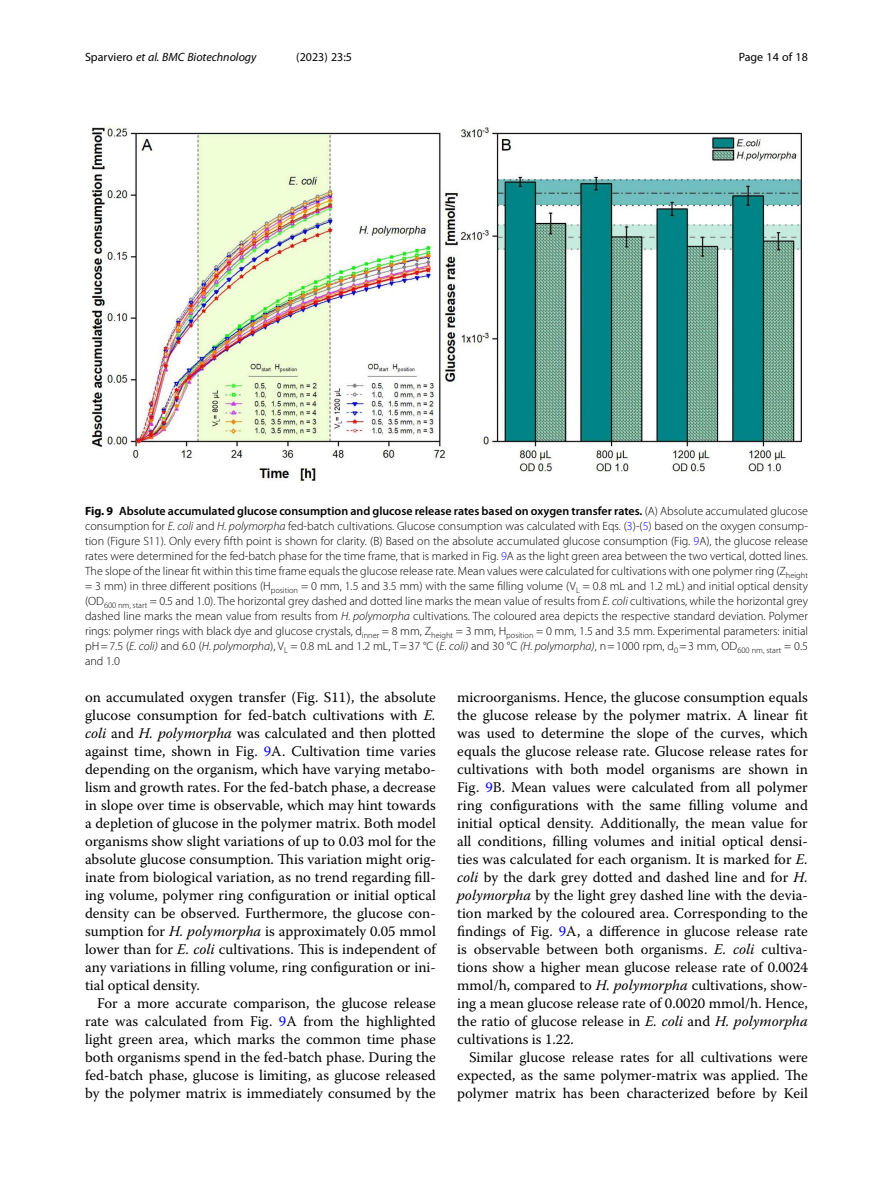
<style>
.page{position:relative;width:893px;height:1191px;background:#fff}
.page>*{position:absolute;margin:0;border:0;box-sizing:border-box;transform-origin:0 0}
.Body_Text_Indent{font:14.7px/18px "Warnock Pro";color:#000;text-align:justify}
.Body_Text{font:14.7px/18px "Warnock Pro";color:#000;text-align:justify}
.Figure_Caption{font:300 12px/15px "Myriad Pro";color:#000;text-align:justify}
.t1{font:italic 12px "Myriad Pro";color:#000}
.t2{font:12px "Myriad Pro";color:#000}
.s1{font-style:normal}
.s2{font-weight:700}
.s3{font-weight:600}
.s4{font-style:italic}
.s5{color:#00f}
</style>
<div class="page">
<img style="left:91px;top:126px;width:711px;height:356px">
<p class="t1" style="left:85px;top:50px;width:173px"><span class="s1">Sparviero</span> et al. BMC Biotechnology</p>
<p class="t2" style="left:296px;top:50px;width:57px">(2023) 23:5</p>
<p class="t2" style="left:739px;top:50px;width:71px">Page 14 of 18</p>
<p class="Figure_Caption" style="left:85px;top:503px;width:724px"><span class="s2">Fig. 9</span> <span class="s3">Absolute accumulated glucose consumption and glucose release rates based on oxygen transfer rates.</span> (A) Absolute accumulated glucose consumption for <span class="s4">E. coli</span> and <span class="s4">H. polymorpha</span> fed-batch cultivations. Glucose consumption was calculated with Eqs. (<span class="s5">3</span>)-(<span class="s5">5</span>) based on the oxygen consump&shy;tion (Figure S11). Only every fifth point is shown for clarity. (B) Based on the absolute accumulated glucose consumption (Fig. <span class="s5">9</span>A), the glucose release rates were determined for the fed-batch phase for the time frame, that is marked in Fig. <span class="s5">9</span>A as the light green area between the two vertical, dotted lines.<br>The slope of the linear fit within this time frame equals the glucose release rate. Mean values were calculated for cultivations with one polymer ring (Z<sub>height </sub>= 3 mm) in three different positions (H<sub>position</sub> = 0 mm, 1.5 and 3.5 mm) with the same filling volume (V<sub>L</sub> = 0.8 mL and 1.2 mL) and initial optical density (OD<sub>600</sub> <sub>nm,</sub> <sub>start</sub> = 0.5 and 1.0). The horizontal grey dashed and dotted line marks the mean value of results from <span class="s4">E. coli</span> cultivations, while the horizontal grey dashed line marks the mean value from results from <span class="s4">H. polymorpha</span> cultivations. The coloured area depicts the respective standard deviation. Polymer rings: polymer rings with black dye and glucose crystals, d<sub>inner</sub> = 8 mm, Z<sub>height</sub> = 3 mm, H<sub>position</sub> = 0 mm, 1.5 and 3.5 mm. Experimental parameters: initial pH=7.5 (<span class="s4">E. coli)</span> and 6.0 (<span class="s4">H. polymorpha</span>), V<sub>L</sub> = 0.8 mL and 1.2 mL, T=37 °C (<span class="s4">E. coli)</span> and 30 °C <span class="s4">(H. polymorpha)</span>, n=1000 rpm, d<sub>0</sub> =3 mm, OD<sub>600</sub> <sub>nm,</sub> <sub>start</sub> = 0.5 and 1.0</p>
<p class="Body_Text" style="left:85px;top:688px;width:352px">on accumulated oxygen transfer (Fig. S11), the absolute glucose consumption for fed-batch cultivations with <span class="s4">E. coli</span> and <span class="s4">H. polymorpha</span> was calculated and then plotted against time, shown in Fig. <span class="s5">9</span>A. Cultivation time varies depending on the organism, which have varying metabo&shy;lism and growth rates. For the fed-batch phase, a decrease in slope over time is observable, which may hint towards a depletion of glucose in the polymer matrix. Both model organisms show slight variations of up to 0.03 mol for the absolute glucose consumption. This variation might orig&shy;inate from biological variation, as no trend regarding fill&shy;ing volume, polymer ring configuration or initial optical density can be observed. Furthermore, the glucose con&shy;sumption for <span class="s4">H. polymorpha</span> is approximately 0.05 mmol lower than for <span class="s4">E. coli</span> cultivations. This is independent of any variations in filling volume, ring configuration or ini&shy;tial optical density.</p>
<p class="Body_Text_Indent" style="left:85px;top:994px;width:352px;text-indent:12px">For a more accurate comparison, the glucose release rate was calculated from Fig. <span class="s5">9</span>A from the highlighted light green area, which marks the common time phase both organisms spend in the fed-batch phase. During the fed-batch phase, glucose is limiting, as glucose released by the polymer matrix is immediately consumed by the</p>
<p class="Body_Text_Indent" style="left:457px;top:688px;width:352px">microorganisms. Hence, the glucose consumption equals the glucose release by the polymer matrix. A linear fit was used to determine the slope of the curves, which equals the glucose release rate. Glucose release rates for cultivations with both model organisms are shown in Fig. <span class="s5">9</span>B. Mean values were calculated from all polymer ring configurations with the same filling volume and initial optical density. Additionally, the mean value for all conditions, filling volumes and initial optical densi&shy;ties was calculated for each organism. It is marked for <span class="s4">E. coli</span> by the dark grey dotted and dashed line and for <span class="s4">H. polymorpha</span> by the light grey dashed line with the devia&shy;tion marked by the coloured area. Corresponding to the findings of Fig. <span class="s5">9</span>A, a difference in glucose release rate is observable between both organisms. <span class="s4">E. coli</span> cultiva&shy;tions show a higher mean glucose release rate of 0.0024 mmol/h, compared to <span class="s4">H. polymorpha</span> cultivations, show&shy;ing a mean glucose release rate of 0.0020 mmol/h. Hence, the ratio of glucose release in <span class="s4">E. coli</span> and <span class="s4">H. polymorpha </span>cultivations is 1.22.</p>
<p class="Body_Text_Indent" style="left:457px;top:1048px;width:352px;text-indent:12px">Similar glucose release rates for all cultivations were expected, as the same polymer-matrix was applied. The polymer matrix has been characterized before by Keil</p>
</div>
